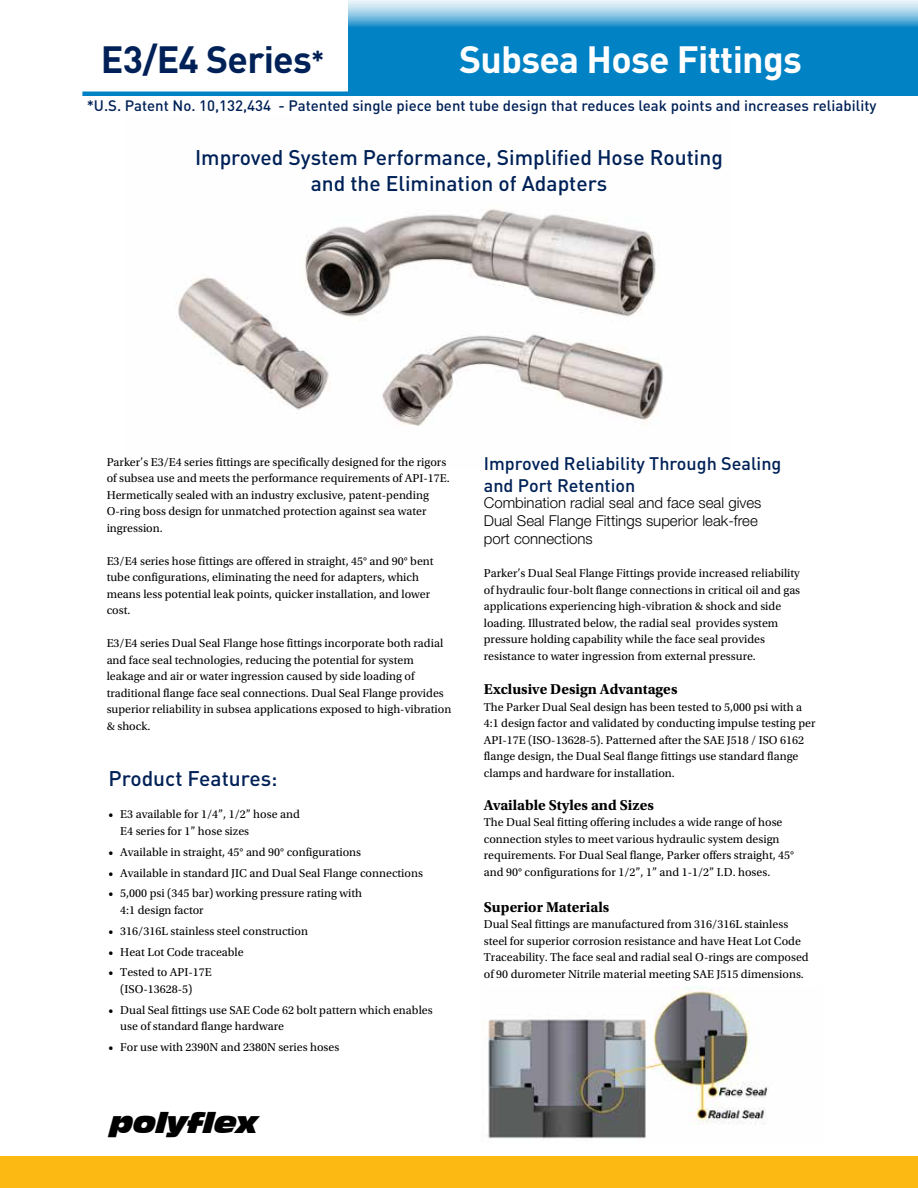
<style>
.page{position:relative;width:918px;height:1188px;background:#fff}
.page>*{position:absolute;margin:0;border:0;box-sizing:border-box;transform-origin:0 0}
.t1{font:700 37.5px "DINOT";letter-spacing:-.02em;color:#fff}
.t2{font:700 37.5px "DINOT";letter-spacing:-.02em;color:#002157}
.t3{font:italic 27px "Incised 901 BT Nord";letter-spacing:-.01em;color:#000}
.t4{font:500 21px/25.5px "DINOT";color:#002157;text-align:center}
.t5{font:500 18px/22.5px "DINOT";color:#002157}
.t6{font:500 15px "DINOT";color:#002157}
.t7{font:300 15px/18px "Helvetica Neue LT Std";color:#000}
.t8{font:700 15px "Utopia Std";color:#000}
.t9{font:12px/16.5px "Utopia Std";color:#000}
.s1{font-size:27px}
</style>
<div class="page">
<img style="left:176px;top:209px;width:487px;height:217px">
<div style="left:0;top:1156px;width:918px;height:32px;background:#fdb913"></div>
<img style="left:488px;top:986px;width:279px;height:153px">
<svg style="left:348px;top:0;width:570px;height:92px;background:#2b96cd"></svg>
<hr style="left:82px;top:92px;width:836px;height:4px;background:#0082c4">
<h1 class="t2" style="left:101px;top:34px;width:225px">E3/E4 Series<span class="s1">*</span></h1>
<h1 class="t1" style="left:459px;top:34px;width:344px">Subsea Hose Fittings</h1>
<p class="t6" style="left:87px;top:95px;width:791px">*U.S. Patent No. 10,132,434 - Patented single piece bent tube design that reduces leak points and increases reliability</p>
<h3 class="t4" style="left:195px;top:144px;width:529px">Improved System Performance, Simplified Hose Routing and the Elimination of Adapters</h3>
<p class="t9" style="left:107px;top:454px;width:345px">Parker’s E3/E4 series fittings are specifically designed for the rigors of subsea use and meets the performance requirements of API-17E.<br>Hermetically sealed with an industry exclusive, patent-pending O-ring boss design for unmatched protection against sea water ingression.</p>
<p class="t9" style="left:107px;top:553px;width:328px">E3/E4 series hose fittings are offered in straight, 45° and 90° bent tube configurations, eliminating the need for adapters, which means less potential leak points, quicker installation, and lower cost.</p>
<p class="t9" style="left:107px;top:636px;width:346px">E3/E4 series Dual Seal Flange hose fittings incorporate both radial and face seal technologies, reducing the potential for system leakage and air or water ingression caused by side loading of traditional flange face seal connections. Dual Seal Flange provides superior reliability in subsea applications exposed to high-vibration &amp; shock.</p>
<h3 class="t4" style="left:109px;top:764px;width:170px">Product Features:</h3>
<p class="t9" style="left:120px;top:807px;width:181px;text-indent:-12px">• E3 available for 1/4”, 1/2” hose and<br>E4 series for 1” hose sizes</p>
<p class="t9" style="left:109px;top:844px;width:254px">• Available in straight, 45° and 90° configurations</p>
<p class="t9" style="left:109px;top:865px;width:316px">• Available in standard JIC and Dual Seal Flange connections</p>
<p class="t9" style="left:120px;top:885px;width:243px;text-indent:-12px">• 5,000 psi (345 bar) working pressure rating with<br>4:1 design factor</p>
<p class="t9" style="left:109px;top:923px;width:201px">• 316/316L stainless steel construction</p>
<p class="t9" style="left:109px;top:944px;width:137px">• Heat Lot Code traceable</p>
<p class="t9" style="left:120px;top:964px;width:93px;text-indent:-12px">• Tested to API-17E (ISO-13628-5)</p>
<p class="t9" style="left:120px;top:1002px;width:314px;text-indent:-12px">• Dual Seal fittings use SAE Code 62 bolt pattern which enables use of standard flange hardware</p>
<p class="t9" style="left:109px;top:1039px;width:232px">• For use with 2390N and 2380N series hoses</p>
<h2 class="t3" style="left:110px;top:1107px;width:150px">polyflex</h2>
<h3 class="t5" style="left:484px;top:451px;width:299px">Improved Reliability Through Sealing and Port Retention</h3>
<p class="t7" style="left:484px;top:494px;width:279px">Combination radial seal and face seal gives<br>Dual Seal Flange Fittings superior leak-free port connections</p>
<p class="t9" style="left:484px;top:565px;width:318px">Parker’s Dual Seal Flange Fittings provide increased reliability of hydraulic four-bolt flange connections in critical oil and gas applications experiencing high-vibration &amp; shock and side loading. Illustrated below, the radial seal provides system pressure holding capability while the face seal provides resistance to water ingression from external pressure.</p>
<p class="t8" style="left:484px;top:681px;width:195px">Exclusive Design Advantages</p>
<p class="t9" style="left:484px;top:699px;width:333px">The Parker Dual Seal design has been tested to 5,000 psi with a 4:1 design factor and validated by conducting impulse testing per API-17E (ISO-13628-5). Patterned after the SAE J518 / ISO 6162 flange design, the Dual Seal flange fittings use standard flange clamps and hardware for installation.</p>
<p class="t8" style="left:484px;top:796px;width:171px">Available Styles and Sizes</p>
<p class="t9" style="left:484px;top:814px;width:312px">The Dual Seal fitting offering includes a wide range of hose connection styles to meet various hydraulic system design requirements. For Dual Seal flange, Parker offers straight, 45° and 90° configurations for 1/2”, 1” and 1-1/2” I.D. hoses.</p>
<p class="t8" style="left:484px;top:898px;width:127px">Superior Materials</p>
<p class="t9" style="left:484px;top:916px;width:326px">Dual Seal fittings are manufactured from 316/316L stainless steel for superior corrosion resistance and have Heat Lot Code Traceability. The face seal and radial seal O-rings are composed of 90 durometer Nitrile material meeting SAE J515 dimensions.</p>
</div>
